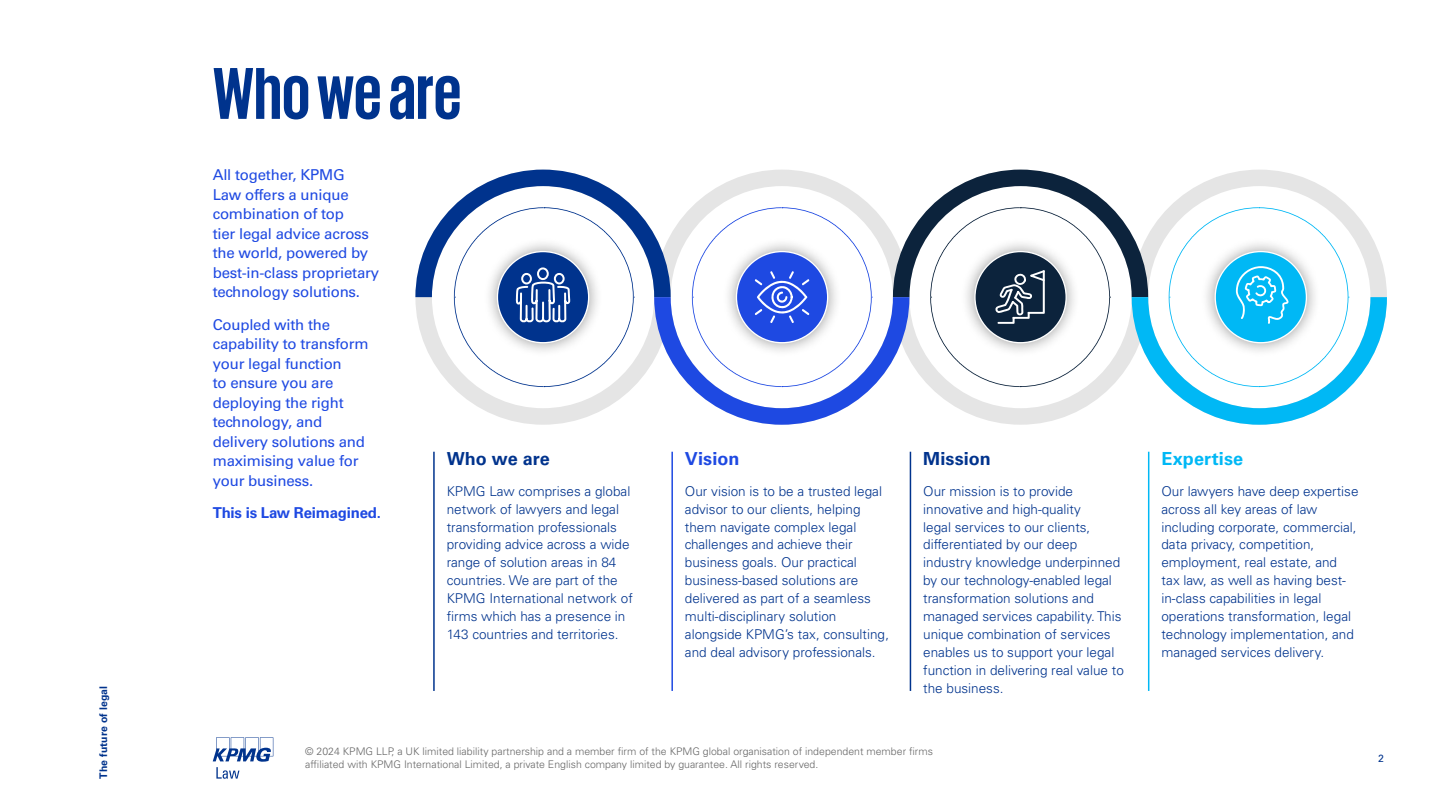
<style>
.page{position:relative;width:1441px;height:810px;background:#fff}
.page>*{position:absolute;margin:0;border:0;box-sizing:border-box;transform-origin:0 0}
.t1{font:700 75px "KPMG";color:#00338d}
.t2{font:700 18px "Univers LT Std";letter-spacing:.005em;color:#00338d}
.t3{font:700 18px "Univers LT Std";letter-spacing:.01em;color:#00b8f5}
.t4{font:700 18px "Univers LT Std";letter-spacing:.01em;color:#1e49e2}
.t5{font:15px/19.5px "Univers LT Std";letter-spacing:-.015em;color:#1e49e2}
.t6{font:700 15px "Univers LT Std";letter-spacing:-.015em;color:#1e49e2}
.t7{font:300 13.5px/18px "Univers LT Std";color:#00338d}
.t8{font:300 10.5px/12.6px "Univers LT Std";color:#666}
.t9{font:700 10.5px "Univers LT Std";letter-spacing:.015em;color:#00338d}
.t10{font:10.5px "Univers LT Std";color:#00338d}
</style>
<div class="page">
<hr style="left:433px;top:452px;width:1px;height:239px;background:#00338d">
<hr style="left:1147px;top:452px;width:2px;height:239px;background:#00b8f5">
<hr style="left:671px;top:452px;width:2px;height:239px;background:#1e49e2">
<hr style="left:909px;top:452px;width:2px;height:239px;background:#00338d">
<svg style="left:415px;top:169px;width:971px;height:256px"></svg>
<svg style="left:213px;top:737px;width:60px;height:42px"></svg>
<p class="t9" style="left:97px;top:779px;width:94px;rotate:-90deg">The future of legal</p>
<h1 class="t1" style="left:213px;top:56px;width:250px">Who we are</h1>
<p class="t5" style="left:213px;top:165px;width:168px">All together, KPMG<br>Law offers a unique combination of top<br>tier legal advice across the world, powered by best-in-class proprietary technology solutions.</p>
<p class="t5" style="left:213px;top:315px;width:157px">Coupled with the capability to transform your legal function<br>to ensure you are deploying the right technology, and delivery solutions and maximising value for your business.</p>
<p class="t6" style="left:213px;top:504px;width:170px">This is Law Reimagined.</p>
<h2 class="t2" style="left:446px;top:448px;width:105px">Who we are</h2>
<p class="t7" style="left:446px;top:482px;width:188px">KPMG Law comprises a global network of lawyers and legal transformation professionals providing advice across a wide range of solution areas in 84 countries. We are part of the<br>KPMG International network of firms which has a presence in<br>143 countries and territories.</p>
<h2 class="t4" style="left:685px;top:448px;width:56px">Vision</h2>
<p class="t7" style="left:685px;top:482px;width:206px">Our vision is to be a trusted legal advisor to our clients, helping them navigate complex legal challenges and achieve their business goals. Our practical business-based solutions are delivered as part of a seamless multi-disciplinary solution alongside KPMG’s tax, consulting, and deal advisory professionals.</p>
<h2 class="t2" style="left:923px;top:448px;width:69px">Mission</h2>
<p class="t7" style="left:923px;top:482px;width:202px">Our mission is to provide innovative and high-quality<br>legal services to our clients, differentiated by our deep industry knowledge underpinned by our technology-enabled legal transformation solutions and managed services capability. This unique combination of services enables us to support your legal function in delivering real value to the business.</p>
<p class="t8" style="left:305px;top:745px;width:629px">© 2024 KPMG LLP, a UK limited liability partnership and a member firm of the KPMG global organisation of independent member firms affiliated with KPMG International Limited, a private English company limited by guarantee. All rights reserved.</p>
<h2 class="t3" style="left:1161px;top:448px;width:83px">Expertise</h2>
<p class="t7" style="left:1161px;top:482px;width:198px">Our lawyers have deep expertise across all key areas of law including corporate, commercial, data privacy, competition, employment, real estate, and tax law, as well as having best&shy;in-class capabilities in legal operations transformation, legal technology implementation, and managed services delivery.</p>
<p class="t10" style="left:1377px;top:752px;width:7px">2</p>
</div>
